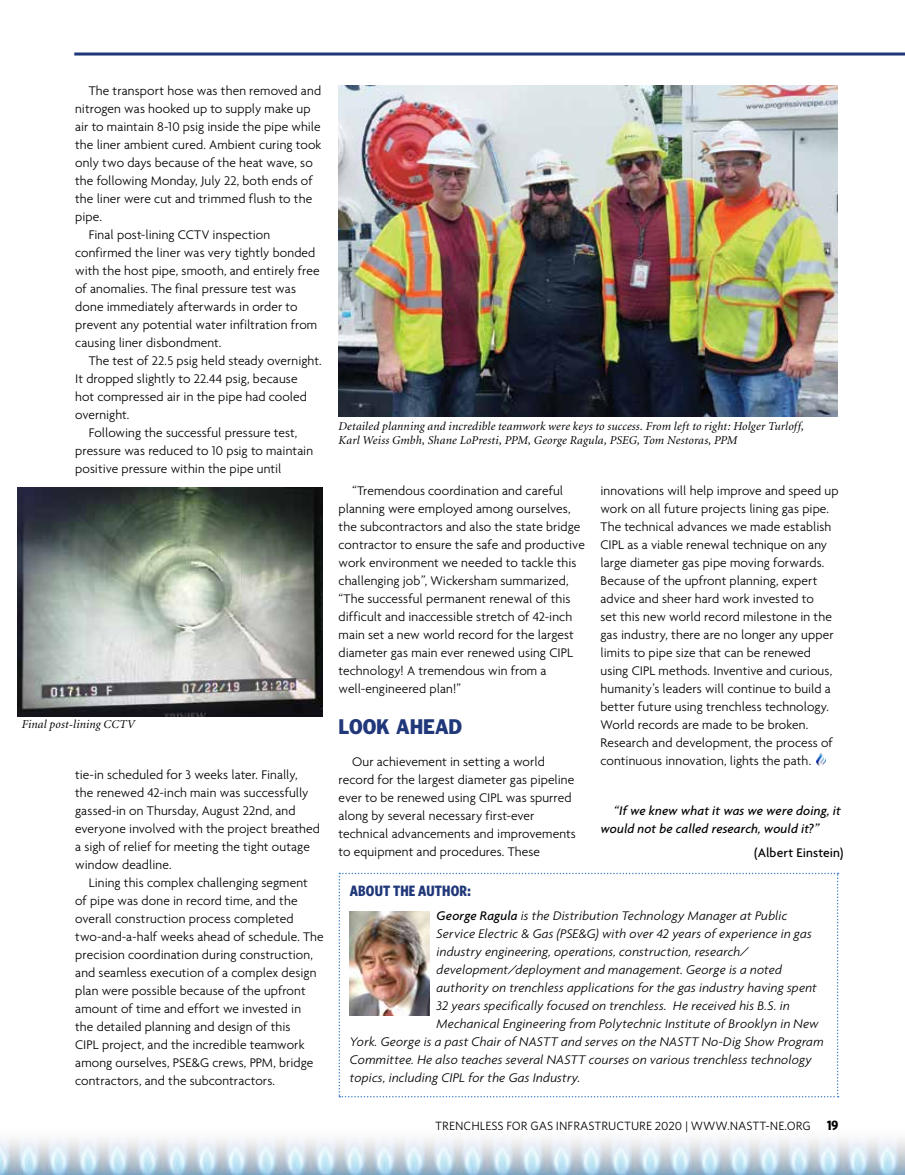
<style>
.page{position:relative;width:905px;height:1175px;background:#fff}
.page>*{position:absolute;margin:0;border:0;box-sizing:border-box;transform-origin:0 0}
.t1{font:19.5px "Franklin Gothic";letter-spacing:-.005em;color:#20377a;scale:.9 1}
.t2{font:700 15px "Whitney Condensed";letter-spacing:.01em;color:#20377a}
.t3{font:300 13.5px/18px "Agenda";letter-spacing:.005em;color:#000}
.t4{font:italic 300 13.5px "Agenda";letter-spacing:.01em;color:#000}
.t5{font:italic 500 13.5px/18px "Agenda";letter-spacing:.005em;color:#000}
.t6{font:500 13.5px "Agenda";letter-spacing:.005em;color:#000}
.t7{font:italic 12px/14.4px "Minion";letter-spacing:.015em;color:#000}
.t8{font:12px "Whitney";color:#000}
.s1{font-weight:500}
.s2{font-family:"Whitney Condensed";font-weight:700;font-size:13.5px}
</style>
<div class="page">
<svg style="left:74px;top:52px;width:830px;height:4px;background:#57689a"></svg>
<img style="left:0;top:1139px;width:904px;height:35px">
<img style="left:816px;top:752px;width:9px;height:13px">
<svg style="left:338px;top:872px;width:500px;height:225px"></svg>
<img style="left:350px;top:911px;width:80px;height:104px">
<img style="left:338px;top:85px;width:499px;height:332px">
<img style="left:17px;top:488px;width:305px;height:228px">
<p class="t3" style="left:89px;top:81px;width:234px">The transport hose was then removed and</p>
<p class="t3" style="left:75px;top:99px;width:237px">nitrogen was hooked up to supply make up</p>
<p class="t3" style="left:75px;top:117px;width:247px">air to maintain 8-10 psig inside the pipe while</p>
<p class="t3" style="left:75px;top:135px;width:248px">the liner ambient cured. Ambient curing took</p>
<p class="t3" style="left:75px;top:153px;width:239px">only two days because of the heat wave, so</p>
<p class="t3" style="left:75px;top:171px;width:239px">the following Monday, July 22, both ends of</p>
<p class="t3" style="left:75px;top:189px;width:238px">the liner were cut and trimmed flush to the</p>
<p class="t3" style="left:75px;top:207px;width:28px">pipe.</p>
<p class="t3" style="left:89px;top:225px;width:183px">Final post-lining CCTV inspection</p>
<p class="t3" style="left:75px;top:243px;width:242px">confirmed the liner was very tightly bonded</p>
<p class="t3" style="left:75px;top:261px;width:246px">with the host pipe, smooth, and entirely free</p>
<p class="t3" style="left:75px;top:279px;width:222px">of anomalies. The final pressure test was</p>
<p class="t3" style="left:75px;top:297px;width:224px">done immediately afterwards in order to</p>
<p class="t3" style="left:75px;top:315px;width:243px">prevent any potential water infiltration from</p>
<p class="t3" style="left:75px;top:333px;width:148px">causing liner disbondment.</p>
<p class="t3" style="left:89px;top:351px;width:234px">The test of 22.5 psig held steady overnight.</p>
<p class="t3" style="left:75px;top:369px;width:224px">It dropped slightly to 22.44 psig, because</p>
<p class="t3" style="left:75px;top:387px;width:233px">hot compressed air in the pipe had cooled</p>
<p class="t3" style="left:75px;top:405px;width:56px">overnight.</p>
<p class="t3" style="left:89px;top:423px;width:210px">Following the successful pressure test,</p>
<p class="t3" style="left:75px;top:441px;width:239px">pressure was reduced to 10 psig to maintain</p>
<p class="t3" style="left:75px;top:459px;width:208px">positive pressure within the pipe until</p>
<p class="t7" style="left:22px;top:718px;width:115px">Final post-lining CCTV</p>
<p class="t3" style="left:75px;top:765px;width:246px">tie-in scheduled for 3 weeks later. Finally,<br>the renewed 42-inch main was successfully gassed-in on Thursday, August 22nd, and everyone involved with the project breathed a sigh of relief for meeting the tight outage window deadline.</p>
<p class="t3" style="left:75px;top:873px;width:250px;text-indent:14px">Lining this complex challenging segment<br>of pipe was done in record time, and the overall construction process completed two-and-a-half weeks ahead of schedule. The precision coordination during construction, and seamless execution of a complex design plan were possible because of the upfront amount of time and effort we invested in<br>the detailed planning and design of this<br>CIPL project, and the incredible teamwork among ourselves, PSE&amp;G crews, PPM, bridge contractors, and the subcontractors.</p>
<p class="t7" style="left:338px;top:419px;width:467px">Detailed planning and incredible teamwork were keys to success. From left to right: Holger Turloff,<br>Karl Weiss Gmbh, Shane LoPresti, PPM, George Ragula, PSEG, Tom Nestoras, PPM</p>
<p class="t3" style="left:338px;top:481px;width:248px;text-indent:14px">“Tremendous coordination and careful planning were employed among ourselves, the subcontractors and also the state bridge contractor to ensure the safe and productive work environment we needed to tackle this challenging job”, Wickersham summarized, “The successful permanent renewal of this difficult and inaccessible stretch of 42-inch main set a new world record for the largest diameter gas main ever renewed using CIPL technology! A tremendous win from a well-engineered plan!”</p>
<h1 class="t1" style="left:338px;top:714px;width:139px">LOOK AHEAD</h1>
<p class="t3" style="left:338px;top:752px;width:239px;text-indent:14px">Our achievement in setting a world record for the largest diameter gas pipeline ever to be renewed using CIPL was spurred along by several necessary first-ever technical advancements and improvements to equipment and procedures. These</p>
<p class="t3" style="left:600px;top:481px;width:239px">innovations will help improve and speed up work on all future projects lining gas pipe.<br>The technical advances we made establish CIPL as a viable renewal technique on any large diameter gas pipe moving forwards.<br>Because of the upfront planning, expert advice and sheer hard work invested to<br>set this new world record milestone in the gas industry, there are no longer any upper limits to pipe size that can be renewed using CIPL methods. Inventive and curious, humanity’s leaders will continue to build a better future using trenchless technology.<br>World records are made to be broken.<br>Research and development, the process of continuous innovation, lights the path.</p>
<p class="t5" style="left:600px;top:801px;width:242px;text-indent:14px">“If we knew what it was we were doing, it would not be called research, would it?”</p>
<p class="t6" style="left:754px;top:844px;width:91px">(Albert Einstein)</p>
<p class="t2" style="left:350px;top:881px;width:122px">ABOUT THE AUTHOR:</p>
<p class="t4" style="left:436px;top:908px;width:352px"><span class="s1">George Ragula</span> is the Distribution Technology Manager at Public</p>
<p class="t4" style="left:436px;top:926px;width:376px">Service Electric &amp; Gas (PSE&amp;G) with over 42 years of experience in gas</p>
<p class="t4" style="left:436px;top:944px;width:313px">industry engineering, operations, construction, research/</p>
<p class="t4" style="left:436px;top:962px;width:347px">development/deployment and management. George is a noted</p>
<p class="t4" style="left:436px;top:980px;width:381px">authority on trenchless applications for the gas industry having spent</p>
<p class="t4" style="left:436px;top:998px;width:355px">32 years specifically focused on trenchless. He received his B.S. in</p>
<p class="t4" style="left:436px;top:1016px;width:384px">Mechanical Engineering from Polytechnic Institute of Brooklyn in New</p>
<p class="t4" style="left:350px;top:1034px;width:475px">York. George is a past Chair of NASTT and serves on the NASTT No-Dig Show Program</p>
<p class="t4" style="left:350px;top:1052px;width:463px">Committee. He also teaches several NASTT courses on various trenchless technology</p>
<p class="t4" style="left:350px;top:1070px;width:232px">topics, including CIPL for the Gas Industry.</p>
<p class="t8" style="left:435px;top:1119px;width:404px">TRENCHLESS FOR GAS INFRASTRUCTURE 2020 | WWW.NASTT-NE.ORG <span class="s2">19</span></p>
</div>
